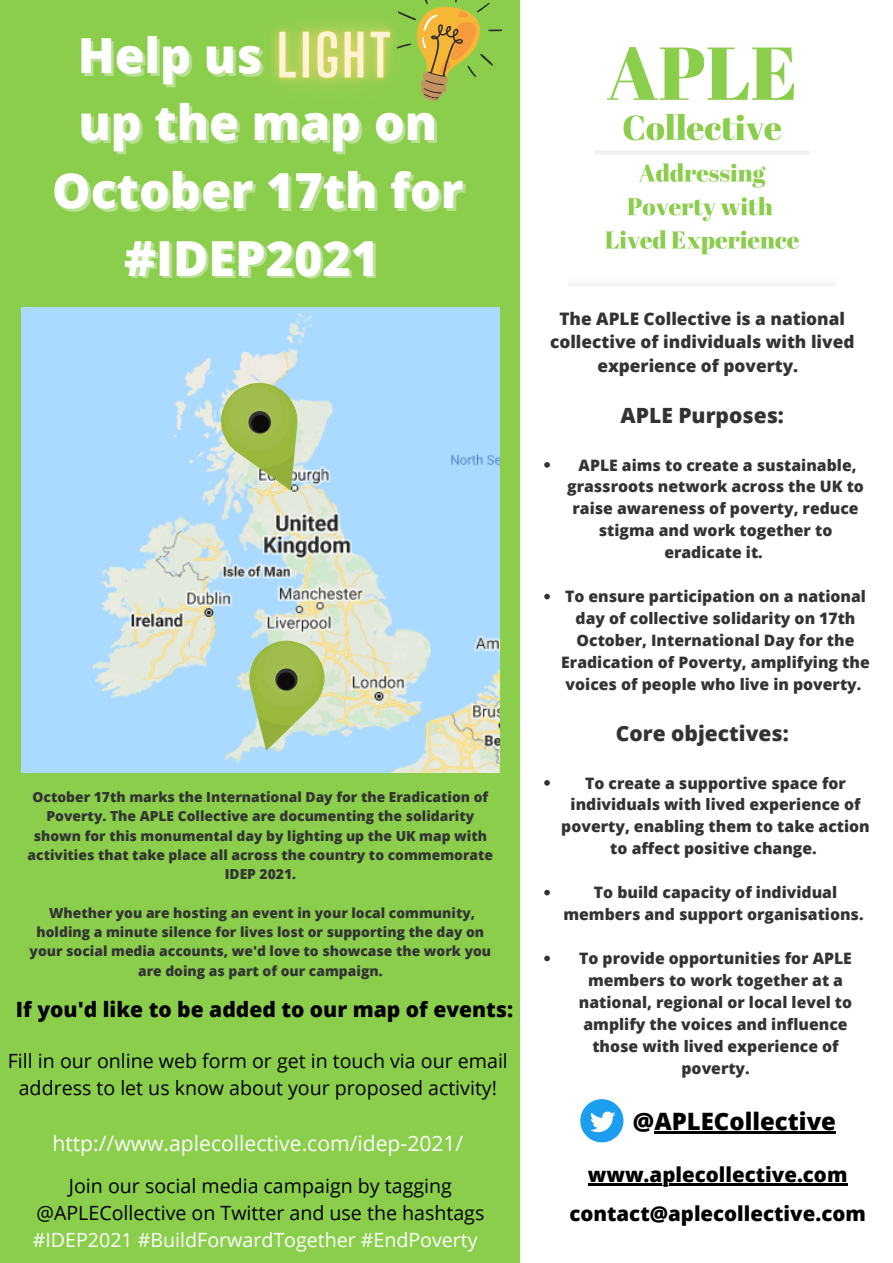
<style>
.page{position:relative;width:893px;height:1263px;background:#8ace4c}
.page>*{position:absolute;margin:0;border:0;box-sizing:border-box;transform-origin:0 0}
.t1{font:800 48.38px/67.5px "Open Sans";color:#fff;text-align:center}
.t2{font:800 23.92px "Open Sans";color:#000}
.t3{font:21.08px "Open Sans";color:#fff}
.t4{font:800 21px "Open Sans";color:#000}
.t5{font:800 21px "Open Sans";color:#333}
.t6{font:800 20.48px "Open Sans";color:#000}
.t7{font:19.58px/27px "Open Sans";color:#000;text-align:center}
.t8{font:800 17.25px/23.6px "Open Sans";color:#333;text-align:center}
.t9{font:800 15.75px/22px "Open Sans";color:#333;text-align:center}
.t10{font:800 13.88px/19.3px "Open Sans";color:#333;text-align:center}
.s1{color:#fff}
</style>
<div class="page">
<div style="left:521px;top:0;width:372px;height:1263px;background:#fff"></div>
<img style="left:569px;top:47px;width:266px;height:239px">
<img style="left:22px;top:308px;width:477px;height:465px">
<svg style="left:209px;top:370px;width:117px;height:136px;background:#b7ceab"></svg>
<svg style="left:230px;top:632px;width:103px;height:129px;background:#aecba6"></svg>
<svg style="left:580px;top:1099px;width:43px;height:43px"></svg>
<svg style="left:458px;top:3px;width:44px;height:75px"></svg>
<svg style="left:544px;top:462px;width:6px;height:6px"></svg>
<svg style="left:544px;top:594px;width:6px;height:5px"></svg>
<svg style="left:544px;top:780px;width:6px;height:6px"></svg>
<svg style="left:544px;top:890px;width:6px;height:5px"></svg>
<svg style="left:544px;top:956px;width:6px;height:5px"></svg>
<hr style="left:654px;top:1131px;width:182px;height:3px;background:#000">
<hr style="left:588px;top:1183px;width:259px;height:2px;background:#000">
<img style="left:270px;top:0;width:188px;height:101px">
<p class="t1" style="left:78px;top:20px;width:186px">Help us</p>
<p class="t1" style="left:52px;top:88px;width:413px">up the map on<br>October 17th for #IDEP2021</p>
<p class="t10" style="left:28px;top:787px;width:467px">October 17th marks the International Day for the Eradication of Poverty. The APLE Collective are documenting the solidarity shown for this monumental day by lighting up the UK map with activities that take place all across the country to commemorate IDEP 2021.</p>
<p class="t10" style="left:30px;top:903px;width:463px">Whether you are hosting an event in your local community, holding a minute silence for lives lost or supporting the day on your social media accounts, we'd love to showcase the work you are doing as part of our campaign.</p>
<p class="t4" style="left:16px;top:994px;width:499px">If you'd like to be added to our map of events:</p>
<p class="t7" style="left:8px;top:1047px;width:501px">Fill in our online web form or get in touch via our email address to let us know about your proposed activity!</p>
<p class="t3" style="left:52px;top:1128px;width:412px">http://www.aplecollective.com/idep-2021/</p>
<p class="t7" style="left:33px;top:1172px;width:453px">Join our social media campaign by tagging @APLECollective on Twitter and use the hashtags <span class="s1">#IDEP2021 #BuildForwardTogether #EndPoverty</span></p>
<p class="t8" style="left:550px;top:306px;width:306px">The APLE Collective is a national collective of individuals with lived experience of poverty.</p>
<p class="t5" style="left:620px;top:401px;width:165px">APLE Purposes:</p>
<p class="t9" style="left:567px;top:453px;width:298px">APLE aims to create a sustainable, grassroots network across the UK to raise awareness of poverty, reduce stigma and work together to eradicate it.</p>
<p class="t9" style="left:561px;top:585px;width:310px">To ensure participation on a national day of collective solidarity on 17th October, International Day for the Eradication of Poverty, amplifying the voices of people who live in poverty.</p>
<p class="t5" style="left:616px;top:719px;width:174px">Core objectives:</p>
<p class="t9" style="left:561px;top:771px;width:310px">To create a supportive space for individuals with lived experience of poverty, enabling them to take action to affect positive change.</p>
<p class="t9" style="left:563px;top:881px;width:302px">To build capacity of individual members and support organisations.</p>
<p class="t9" style="left:579px;top:947px;width:275px">To provide opportunities for APLE members to work together at a national, regional or local level to amplify the voices and influence those with lived experience of poverty.</p>
<p class="t2" style="left:633px;top:1104px;width:205px">@APLECollective</p>
<p class="t6" style="left:588px;top:1160px;width:261px">www.aplecollective.com</p>
<p class="t6" style="left:569px;top:1199px;width:298px">contact@aplecollective.com</p>
</div>
